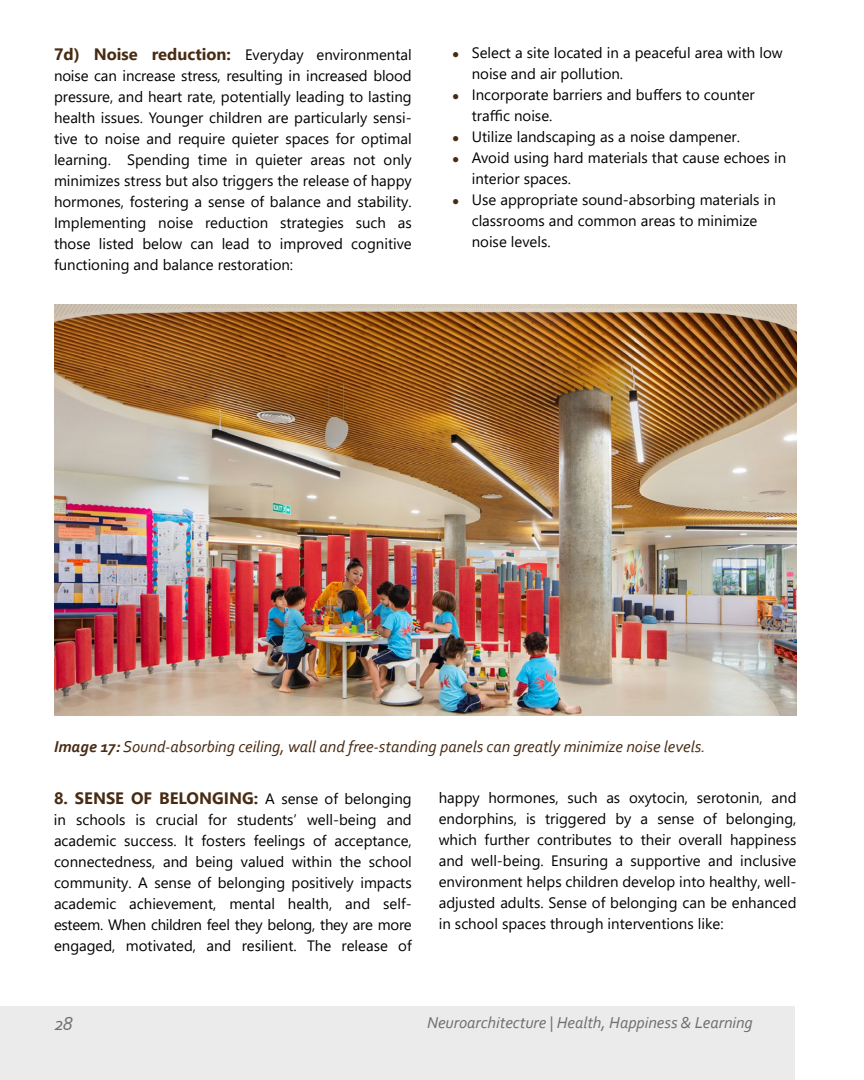
<style>
.page{position:relative;width:864px;height:1080px;background:#fff}
.page>*{position:absolute;margin:0;border:0;box-sizing:border-box;transform-origin:0 0}
.t1{font:italic 19.5px "Corbel";color:#6d6e71}
.t2{font:italic 16.5px "Corbel";color:#482b13}
.t3{font:italic 16.5px "Corbel";color:#6d6e71}
.t4{font:700 16.5px "Segoe UI";color:#482b13}
.t5{font:15px/21px "Segoe UI";color:#000}
.s1{font-weight:700;font-size:16.5px;color:#482b13}
.s2{font-size:12px;color:#482b13}
.s3{font-weight:700}
.s4{font-weight:400;font-size:15px;color:#000}
</style>
<div class="page">
<div style="left:0;top:1006px;width:795px;height:74px;background:#ebebec"></div>
<img style="left:54px;top:304px;width:742px;height:412px">
<p class="t5" style="left:54px;top:42px;width:359px;text-align:justify"><span class="s1">7d) Noise reduction:</span> Everyday environmental noise can increase stress, resulting in increased blood pressure, and heart rate, potentially leading to lasting health issues. Younger children are particularly sensi&shy;tive to noise and require quieter spaces for optimal learning. Spending time in quieter areas not only minimizes stress but also triggers the release of happy hormones, fostering a sense of balance and stability.<br>Implementing noise reduction strategies such as those listed below can lead to improved cognitive functioning and balance restoration:</p>
<p class="t5" style="left:472px;top:41px;width:312px;text-indent:-20px"><span class="s2">●</span> Select a site located in a peaceful area with low noise and air pollution.</p>
<p class="t5" style="left:472px;top:83px;width:285px;text-indent:-20px"><span class="s2">●</span> Incorporate barriers and buffers to counter traffic noise.</p>
<p class="t5" style="left:452px;top:125px;width:289px"><span class="s2">●</span> Utilize landscaping as a noise dampener.</p>
<p class="t5" style="left:472px;top:146px;width:316px;text-indent:-20px"><span class="s2">●</span> Avoid using hard materials that cause echoes in interior spaces.</p>
<p class="t5" style="left:472px;top:188px;width:306px;text-indent:-20px"><span class="s2">●</span> Use appropriate sound-absorbing materials in classrooms and common areas to minimize noise levels.</p>
<p class="t2" style="left:54px;top:736px;width:653px"><span class="s3">Image 17:</span> Sound-absorbing ceiling, wall and free-standing panels can greatly minimize noise levels.</p>
<p class="t4" style="left:54px;top:783px;width:359px">8. SENSE OF BELONGING: <span class="s4">A sense of belonging</span></p>
<p class="t5" style="left:54px;top:808px;width:359px;text-align:justify">in schools is crucial for students’ well-being and academic success. It fosters feelings of acceptance, connectedness, and being valued within the school community. A sense of belonging positively impacts academic achievement, mental health, and self&shy;esteem. When children feel they belong, they are more engaged, motivated, and resilient. The release of</p>
<p class="t5" style="left:439px;top:786px;width:359px;text-align:justify">happy hormones, such as oxytocin, serotonin, and endorphins, is triggered by a sense of belonging, which further contributes to their overall happiness and well-being. Ensuring a supportive and inclusive environment helps children develop into healthy, well&shy;adjusted adults. Sense of belonging can be enhanced in school spaces through interventions like:</p>
<h1 class="t1" style="left:54px;top:1011px;width:20px">28</h1>
<p class="t3" style="left:427px;top:1013px;width:327px">Neuroarchitecture | Health, Happiness &amp; Learning</p>
</div>
